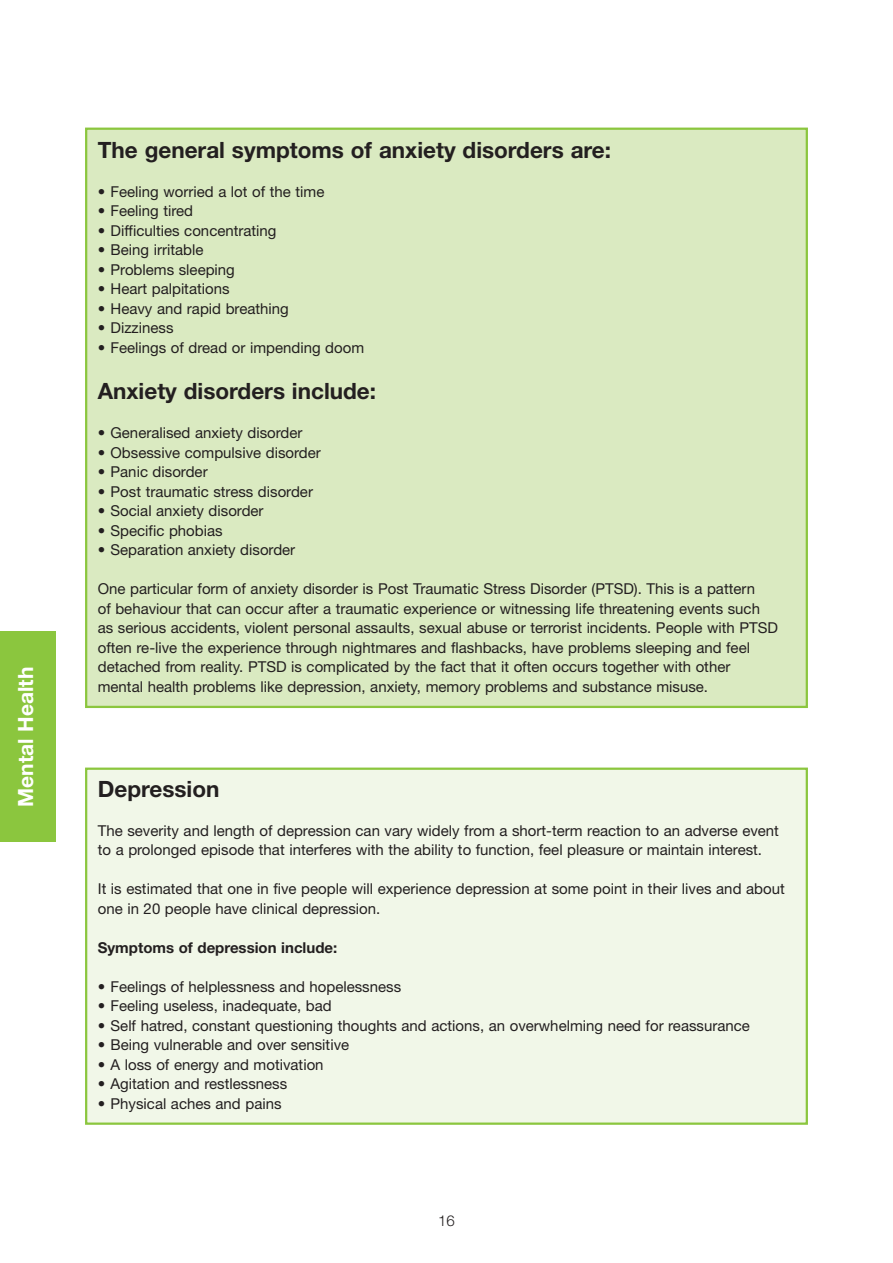
<style>
.page{position:relative;width:893px;height:1263px;background:#fff}
.page>*{position:absolute;margin:0;border:0;box-sizing:border-box;transform-origin:0 0}
.t1{font:700 22.5px "Helvetica Neue";color:#231f20}
.t2{font:700 21px "Helvetica Neue";color:#fff}
.t3{font:15px/19.5px "Helvetica Neue";color:#231f20}
.t4{font:700 15px "Helvetica Neue";color:#231f20}
.t5{font:300 15px "Helvetica Neue";color:#231f20}
</style>
<div class="page">
<div style="left:86px;top:769px;width:721px;height:355px;background:#f1f7e8"></div>
<div style="left:85px;top:767px;width:723px;height:358px;border:2px solid #8bc63e"></div>
<div style="left:86px;top:129px;width:721px;height:578px;background:#daeac1"></div>
<div style="left:0;top:631px;width:55px;height:211px;background:#8bc63e"></div>
<h2 class="t2" style="left:18px;top:807px;width:141px;rotate:-90deg">Mental Health</h2>
<h1 class="t1" style="left:98px;top:142px;width:515px">The general symptoms of anxiety disorders are:</h1>
<p class="t3" style="left:98px;top:183px;width:228px">• Feeling worried a lot of the time</p>
<p class="t3" style="left:98px;top:203px;width:97px">• Feeling tired</p>
<p class="t3" style="left:98px;top:222px;width:180px">• Difficulties concentrating</p>
<p class="t3" style="left:98px;top:242px;width:107px">• Being irritable</p>
<p class="t3" style="left:98px;top:261px;width:139px">• Problems sleeping</p>
<p class="t3" style="left:98px;top:281px;width:133px">• Heart palpitations</p>
<p class="t3" style="left:98px;top:300px;width:193px">• Heavy and rapid breathing</p>
<p class="t3" style="left:98px;top:320px;width:77px">• Dizziness</p>
<p class="t3" style="left:98px;top:339px;width:268px">• Feelings of dread or impending doom</p>
<h1 class="t1" style="left:98px;top:383px;width:280px">Anxiety disorders include:</h1>
<p class="t3" style="left:98px;top:425px;width:206px">• Generalised anxiety disorder</p>
<p class="t3" style="left:98px;top:444px;width:225px">• Obsessive compulsive disorder</p>
<p class="t3" style="left:98px;top:464px;width:111px">• Panic disorder</p>
<p class="t3" style="left:98px;top:483px;width:217px">• Post traumatic stress disorder</p>
<p class="t3" style="left:98px;top:503px;width:167px">• Social anxiety disorder</p>
<p class="t3" style="left:98px;top:522px;width:126px">• Specific phobias</p>
<p class="t3" style="left:98px;top:542px;width:199px">• Separation anxiety disorder</p>
<p class="t3" style="left:98px;top:581px;width:682px">One particular form of anxiety disorder is Post Traumatic Stress Disorder (PTSD). This is a pattern<br>of behaviour that can occur after a traumatic experience or witnessing life threatening events such as serious accidents, violent personal assaults, sexual abuse or terrorist incidents. People with PTSD often re-live the experience through nightmares and flashbacks, have problems sleeping and feel detached from reality. PTSD is complicated by the fact that it often occurs together with other mental health problems like depression, anxiety, memory problems and substance misuse.</p>
<h1 class="t1" style="left:98px;top:781px;width:123px">Depression</h1>
<p class="t3" style="left:98px;top:822px;width:683px">The severity and length of depression can vary widely from a short-term reaction to an adverse event to a prolonged episode that interferes with the ability to function, feel pleasure or maintain interest.</p>
<p class="t3" style="left:98px;top:881px;width:688px">It is estimated that one in five people will experience depression at some point in their lives and about one in 20 people have clinical depression.</p>
<p class="t4" style="left:98px;top:942px;width:241px">Symptoms of depression include:</p>
<p class="t3" style="left:98px;top:978px;width:305px">• Feelings of helplessness and hopelessness</p>
<p class="t3" style="left:98px;top:998px;width:236px">• Feeling useless, inadequate, bad</p>
<p class="t3" style="left:98px;top:1017px;width:654px">• Self hatred, constant questioning thoughts and actions, an overwhelming need for reassurance</p>
<p class="t3" style="left:98px;top:1037px;width:253px">• Being vulnerable and over sensitive</p>
<p class="t3" style="left:98px;top:1056px;width:227px">• A loss of energy and motivation</p>
<p class="t3" style="left:98px;top:1076px;width:191px">• Agitation and restlessness</p>
<p class="t3" style="left:98px;top:1095px;width:185px">• Physical aches and pains</p>
<p class="t5" style="left:438px;top:1216px;width:18px">16</p>
</div>
